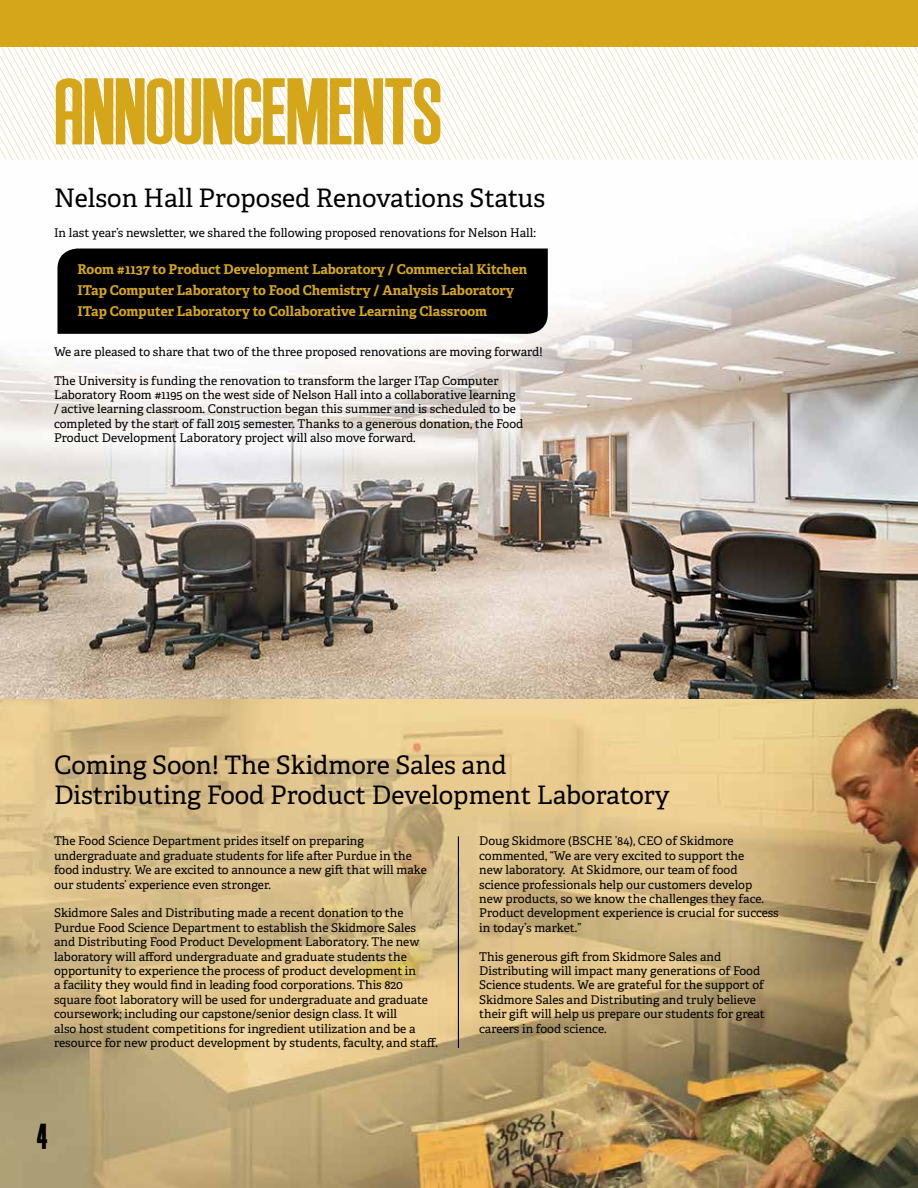
<style>
.page{position:relative;width:918px;height:1188px;background:#fff}
.page>*{position:absolute;margin:0;border:0;box-sizing:border-box;transform-origin:0 0}
.t1{font:94.5px "Anderson Supercar";letter-spacing:-.015em;color:#d5a619}
.t2{font:36px "Anderson Supercar";color:#000}
.t3{font:25.5px/30.6px "Adelle PE";color:#000}
.t4{font:700 13.5px/21px "Adelle PE";letter-spacing:-.005em;color:#d5a619}
.t5{font:12px/14.4px "Adelle PE";color:#000}
</style>
<div class="page">
<img style="left:0;top:215px;width:918px;height:973px">
<div style="left:57px;top:249px;width:491px;height:85px;background:#000"></div>
<hr style="left:458px;top:836px;width:1px;height:212px;background:#000">
<svg style="left:0;top:47px;width:918px;height:113px"></svg>
<div style="left:0;top:0;width:918px;height:47px;background:#d5a619"></div>
<h1 class="t1" style="left:54px;top:60px;width:390px">ANNOUNCEMENTS</h1>
<h3 class="t3" style="left:54px;top:182px;width:493px">Nelson Hall Proposed Renovations Status</h3>
<p class="t5" style="left:54px;top:225px;width:483px">In last year’s newsletter, we shared the following proposed renovations for Nelson Hall:</p>
<p class="t4" style="left:77px;top:259px;width:451px">Room #1137 to Product Development Laboratory / Commercial Kitchen<br>ITap Computer Laboratory to Food Chemistry / Analysis Laboratory<br>ITap Computer Laboratory to Collaborative Learning Classroom</p>
<p class="t5" style="left:54px;top:344px;width:490px">We are pleased to share that two of the three proposed renovations are moving forward!</p>
<p class="t5" style="left:54px;top:373px;width:471px">The University is funding the renovation to transform the larger ITap Computer Laboratory Room #1195 on the west side of Nelson Hall into a collaborative learning<br>/ active learning classroom. Construction began this summer and is scheduled to be completed by the start of fall 2015 semester. Thanks to a generous donation, the Food Product Development Laboratory project will also move forward.</p>
<h3 class="t3" style="left:54px;top:748px;width:617px">Coming Soon! The Skidmore Sales and<br>Distributing Food Product Development Laboratory</h3>
<p class="t5" style="left:54px;top:834px;width:374px">The Food Science Department prides itself on preparing undergraduate and graduate students for life after Purdue in the food industry. We are excited to announce a new gift that will make our students’ experience even stronger.</p>
<p class="t5" style="left:54px;top:906px;width:386px">Skidmore Sales and Distributing made a recent donation to the Purdue Food Science Department to establish the Skidmore Sales and Distributing Food Product Development Laboratory. The new laboratory will afford undergraduate and graduate students the opportunity to experience the process of product development in<br>a facility they would find in leading food corporations. This 820 square foot laboratory will be used for undergraduate and graduate coursework; including our capstone/senior design class. It will<br>also host student competitions for ingredient utilization and be a resource for new product development by students, faculty, and staff.</p>
<h2 class="t2" style="left:36px;top:1117px;width:13px">4</h2>
<p class="t5" style="left:479px;top:834px;width:301px">Doug Skidmore (BSCHE ’84), CEO of Skidmore commented, “We are very excited to support the<br>new laboratory. At Skidmore, our team of food science professionals help our customers develop new products, so we know the challenges they face.<br>Product development experience is crucial for success in today’s market.”</p>
<p class="t5" style="left:479px;top:949px;width:287px">This generous gift from Skidmore Sales and Distributing will impact many generations of Food Science students. We are grateful for the support of Skidmore Sales and Distributing and truly believe their gift will help us prepare our students for great careers in food science.</p>
</div>
